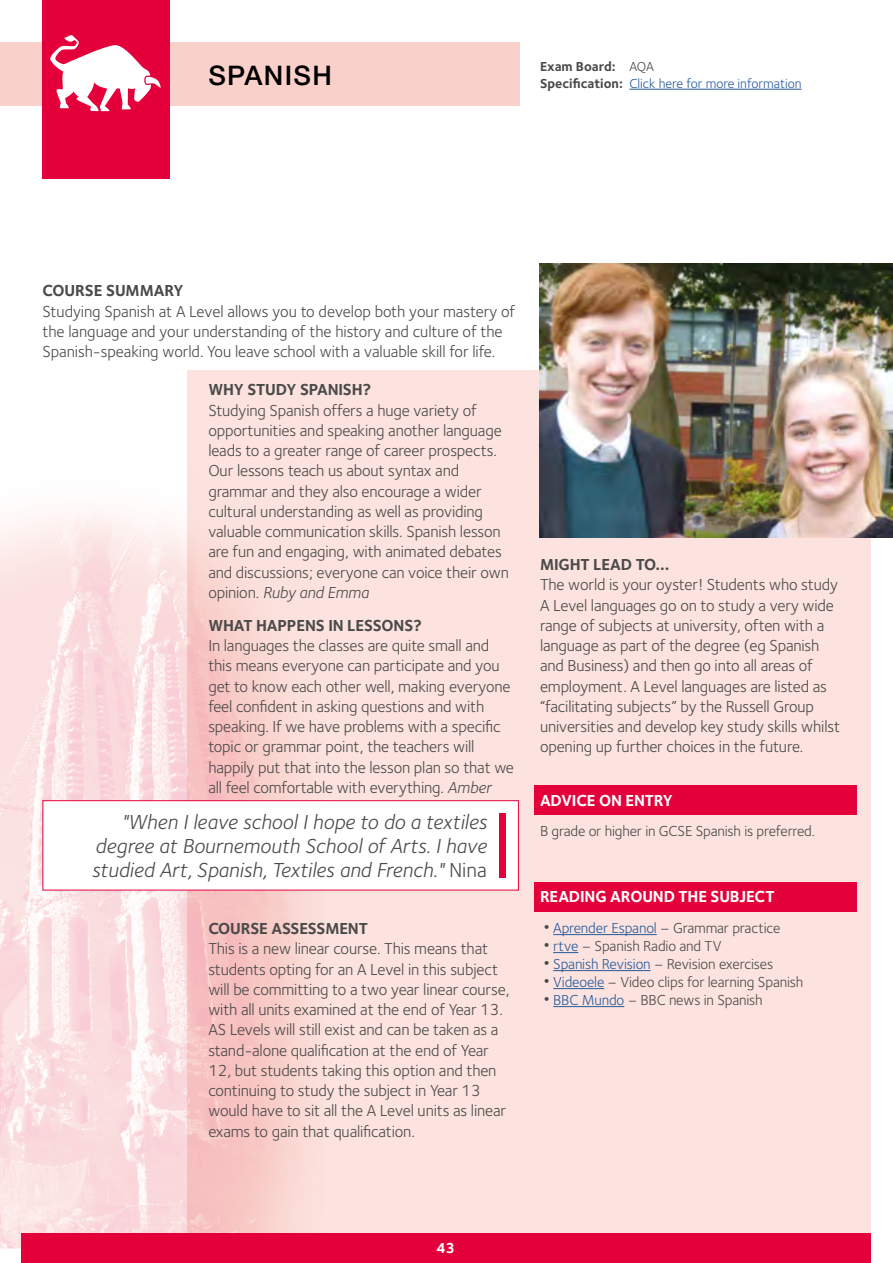
<style>
.page{position:relative;width:893px;height:1263px;background:#fff}
.page>*{position:absolute;margin:0;border:0;box-sizing:border-box;transform-origin:0 0}
.t1{font:500 27px "Helvetica Neue";letter-spacing:.05em;color:#000}
.t2{font:italic 21px/24px "Foundry Sterling";color:#4a4a49;text-align:justify}
.t3{font:16.5px/20.2px "Foundry Sterling";letter-spacing:-.01em;color:#4a4a49}
.t4{font:700 16.5px "Foundry Sterling";letter-spacing:-.01em;color:#4a4a49}
.t5{font:700 16.5px "Foundry Sterling";letter-spacing:-.01em;color:#fff}
.t6{font:15px "Foundry Sterling";letter-spacing:-.01em;color:#4a4a49}
.t7{font:700 15px "Foundry Sterling";color:#fff}
.t8{font:13.5px/16.5px "Foundry Sterling";color:#275b9b}
.s1{font-weight:700;color:#4a4a49}
.s2{color:#4a4a49}
.s3{font-style:italic}
.s4{font-style:normal}
.s5{font-size:24px}
.s6{color:#275b9b}
</style>
<div class="page">
<div style="left:187px;top:370px;width:683px;height:871px;background:#fce3df"></div>
<img style="left:0;top:510px;width:353px;height:739px">
<div style="left:0;top:43px;width:519px;height:63px;background:#fad0ca"></div>
<div style="left:43px;top:0;width:127px;height:179px;background:#e4003a"></div>
<hr style="left:629px;top:89px;width:173px;height:1px;background:#275b9b">
<div style="left:43px;top:800px;width:476px;height:90px;background:#fff;border:1px solid #e4003a"></div>
<div style="left:500px;top:813px;width:6px;height:65px;background:#e4003a"></div>
<div style="left:21px;top:1233px;width:849px;height:30px;background:#e4003a"></div>
<div style="left:534px;top:785px;width:322px;height:30px;background:#e4003a"></div>
<div style="left:534px;top:882px;width:322px;height:30px;background:#e4003a"></div>
<hr style="left:553px;top:934px;width:104px;height:1px;background:#275b9b">
<svg style="left:553px;top:952px;width:25px;height:1px"></svg>
<hr style="left:553px;top:970px;width:98px;height:1px;background:#275b9b">
<hr style="left:553px;top:988px;width:51px;height:1px;background:#275b9b">
<hr style="left:553px;top:1006px;width:71px;height:1px;background:#275b9b">
<img style="left:540px;top:264px;width:353px;height:273px">
<svg style="left:50px;top:35px;width:111px;height:76px"></svg>
<h1 class="t1" style="left:208px;top:59px;width:125px">SPANISH</h1>
<p class="t8" style="left:540px;top:58px;width:263px"><span class="s1">Exam Board:</span> <span class="s2">AQA<br></span><span class="s1">Specification:</span> Click here for more information</p>
<p class="t4" style="left:43px;top:279px;width:143px">COURSE SUMMARY</p>
<p class="t3" style="left:43px;top:301px;width:474px">Studying Spanish at A Level allows you to develop both your mastery of the language and your understanding of the history and culture of the<br>Spanish-speaking world. You leave school with a valuable skill for life.</p>
<p class="t4" style="left:208px;top:378px;width:164px">WHY STUDY SPANISH?</p>
<p class="t3" style="left:208px;top:399px;width:302px">Studying Spanish offers a huge variety of opportunities and speaking another language leads to a greater range of career prospects.<br>Our lessons teach us about syntax and grammar and they also encourage a wider cultural understanding as well as providing valuable communication skills. Spanish lesson are fun and engaging, with animated debates and discussions; everyone can voice their own opinion. <span class="s3">Ruby and Emma</span></p>
<p class="t4" style="left:208px;top:614px;width:215px">WHAT HAPPENS IN LESSONS?</p>
<p class="t3" style="left:208px;top:635px;width:307px">In languages the classes are quite small and this means everyone can participate and you get to know each other well, making everyone feel confident in asking questions and with speaking. If we have problems with a specific topic or grammar point, the teachers will happily put that into the lesson plan so that we all feel comfortable with everything. <span class="s3">Amber</span></p>
<p class="t2" style="left:92px;top:810px;width:397px;text-indent:30px">"When I leave school I hope to do a textiles degree at Bournemouth School of Arts. I have studied Art, Spanish, Textiles and French." <span class="s4">Nina</span></p>
<p class="t4" style="left:208px;top:917px;width:161px">COURSE ASSESSMENT</p>
<p class="t3" style="left:208px;top:938px;width:303px">This is a new linear course. This means that students opting for an A Level in this subject will be committing to a two year linear course, with all units examined at the end of Year 13.<br>AS Levels will still exist and can be taken as a stand-alone qualification at the end of Year 12, but students taking this option and then continuing to study the subject in Year 13 would have to sit all the A Level units as linear exams to gain that qualification.</p>
<p class="t4" style="left:540px;top:553px;width:131px">MIGHT LEAD TO...</p>
<p class="t3" style="left:540px;top:574px;width:301px">The world is your oyster! Students who study A Level languages go on to study a very wide range of subjects at university, often with a language as part of the degree (eg Spanish and Business) and then go into all areas of employment. A Level languages are listed as “facilitating subjects” by the Russell Group universities and develop key study skills whilst opening up further choices in the future.</p>
<p class="t5" style="left:540px;top:788px;width:134px">ADVICE ON ENTRY</p>
<p class="t6" style="left:540px;top:821px;width:277px">B grade or higher in GCSE Spanish is preferred.</p>
<p class="t5" style="left:540px;top:885px;width:236px">READING AROUND THE SUBJECT</p>
<p class="t6" style="left:540px;top:917px;width:242px"><span class="s5">•</span><span class="s6">Aprender Espanol</span> – Grammar practice</p>
<p class="t6" style="left:540px;top:935px;width:183px"><span class="s5">•</span><span class="s6">rtve</span> – Spanish Radio and TV</p>
<p class="t6" style="left:540px;top:953px;width:235px"><span class="s5">•</span><span class="s6">Spanish Revision</span> – Revision exercises</p>
<p class="t6" style="left:540px;top:971px;width:265px"><span class="s5">•</span><span class="s6">Videoele</span> – Video clips for learning Spanish</p>
<p class="t6" style="left:540px;top:989px;width:224px"><span class="s5">•</span><span class="s6">BBC Mundo</span> – BBC news in Spanish</p>
<p class="t7" style="left:436px;top:1237px;width:21px">43</p>
</div>
